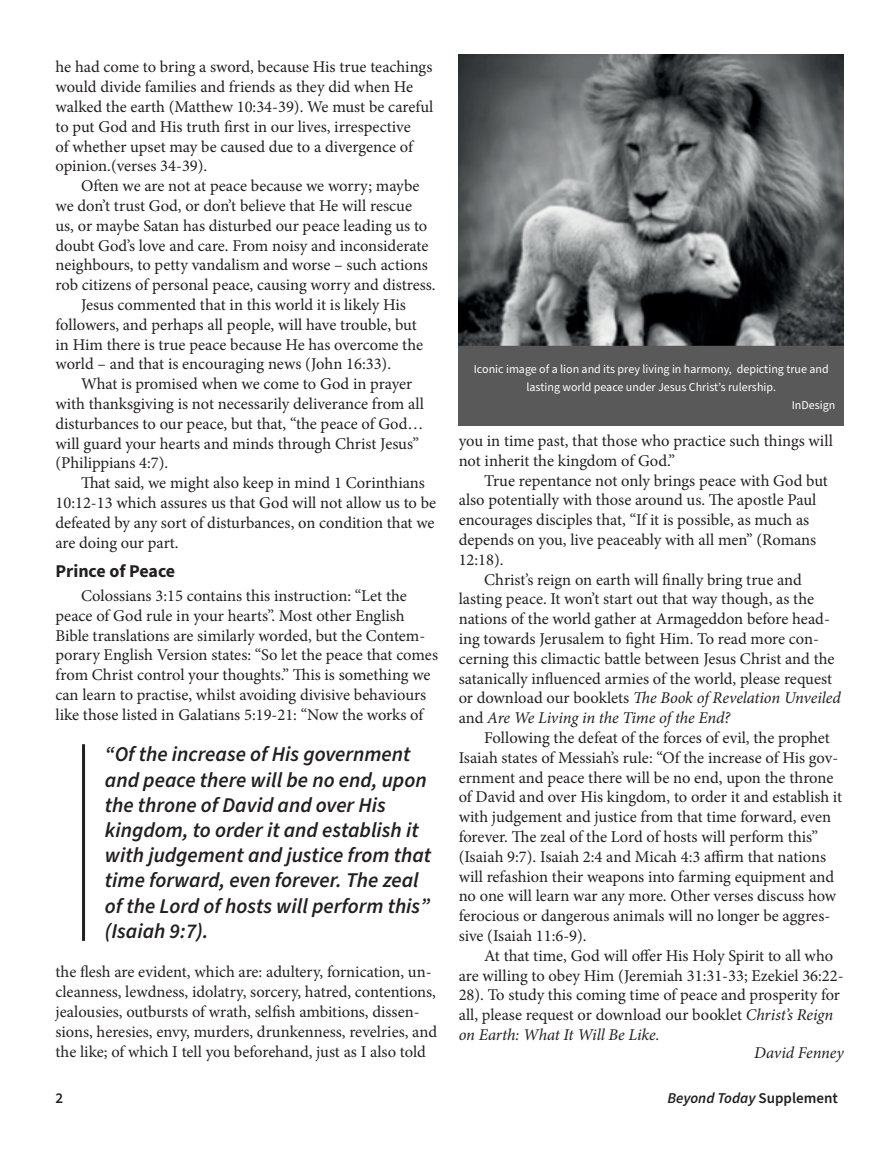
<style>
.page{position:relative;width:893px;height:1161px;background:#fff}
.page>*{position:absolute;margin:0;border:0;box-sizing:border-box;transform-origin:0 0}
.t1{font:italic 600 21px/25.2px "Source Sans Pro";color:#231f20}
.t2{font:700 18px "Source Sans Pro";letter-spacing:-.005em;color:#231f20}
.t3{font:16.5px/19.8px "Minion Pro";color:#231f20}
.t4{font:italic 16.5px "Minion Pro";letter-spacing:-.01em;color:#231f20}
.t5{font:italic 600 15px "Source Sans Pro";color:#231f20}
.t6{font:600 15px "Source Sans Pro";color:#231f20}
.t7{font:12px "Source Sans Pro";color:#fff}
.s1{font-style:normal}
.s2{font-style:italic}
</style>
<div class="page">
<div style="left:459px;top:344px;width:385px;height:81px;background:#5a595a"></div>
<hr style="left:82px;top:744px;width:3px;height:197px;background:#231f20">
<img style="left:459px;top:55px;width:385px;height:290px">
<p class="t3" style="left:56px;top:57px;width:379px">he had come to bring a sword, because His true teachings would divide families and friends as they did when He walked the earth (Matthew 10:34-39). We must be careful to put God and His truth first in our lives, irrespective<br>of whether upset may be caused due to a divergence of opinion.(verses 34-39).</p>
<p class="t3" style="left:81px;top:176px;width:340px">Often we are not at peace because we worry; maybe</p>
<p class="t3" style="left:56px;top:196px;width:358px">we don’t trust God, or don’t believe that He will rescue</p>
<p class="t3" style="left:56px;top:216px;width:373px">us, or maybe Satan has disturbed our peace leading us to</p>
<p class="t3" style="left:56px;top:235px;width:374px">doubt God’s love and care. From noisy and inconsiderate</p>
<p class="t3" style="left:56px;top:255px;width:374px">neighbours, to petty vandalism and worse – such actions</p>
<p class="t3" style="left:56px;top:275px;width:382px">rob citizens of personal peace, causing worry and distress.</p>
<p class="t3" style="left:81px;top:295px;width:326px">Jesus commented that in this world it is likely His</p>
<p class="t3" style="left:56px;top:315px;width:363px">followers, and perhaps all people, will have trouble, but</p>
<p class="t3" style="left:56px;top:334px;width:369px">in Him there is true peace because He has overcome the</p>
<p class="t3" style="left:56px;top:354px;width:337px">world – and that is encouraging news (John 16:33).</p>
<p class="t3" style="left:81px;top:374px;width:333px">What is promised when we come to God in prayer</p>
<p class="t3" style="left:56px;top:394px;width:370px">with thanksgiving is not necessarily deliverance from all</p>
<p class="t3" style="left:56px;top:414px;width:369px">disturbances to our peace, but that, “the peace of God…</p>
<p class="t3" style="left:56px;top:433px;width:365px">will guard your hearts and minds through Christ Jesus”</p>
<p class="t3" style="left:56px;top:453px;width:114px">(Philippians 4:7).</p>
<p class="t3" style="left:81px;top:473px;width:345px">That said, we might also keep in mind 1 Corinthians</p>
<p class="t3" style="left:56px;top:493px;width:382px">10:12-13 which assures us that God will not allow us to be</p>
<p class="t3" style="left:56px;top:513px;width:381px">defeated by any sort of disturbances, on condition that we</p>
<p class="t3" style="left:56px;top:532px;width:125px">are doing our part.</p>
<p class="t2" style="left:56px;top:559px;width:121px">Prince of Peace</p>
<p class="t3" style="left:56px;top:586px;width:384px;text-indent:26px">Colossians 3:15 contains this instruction: “Let the peace of God rule in your hearts”. Most other English Bible translations are similarly worded, but the Contem&shy;porary English Version states: “So let the peace that comes from Christ control your thoughts.” This is something we can learn to practise, whilst avoiding divisive behaviours like those listed in Galatians 5:19-21: “Now the works of</p>
<p class="t1" style="left:105px;top:742px;width:328px">“Of the increase of His government and peace there will be no end, upon the throne of David and over His kingdom, to order it and establish it with judgement and justice from that time forward, even forever. The zeal of the Lord of hosts will perform this” (Isaiah 9:7).</p>
<p class="t3" style="left:56px;top:962px;width:383px">the flesh are evident, which are: adultery, fornication, un&shy;cleanness, lewdness, idolatry, sorcery, hatred, contentions, jealousies, outbursts of wrath, selfish ambitions, dissen&shy;sions, heresies, envy, murders, drunkenness, revelries, and the like; of which I tell you beforehand, just as I also told</p>
<p class="t7" style="left:474px;top:361px;width:356px">Iconic image of a lion and its prey living in harmony, depicting true and</p>
<p class="t7" style="left:526px;top:379px;width:251px">lasting world peace under Jesus Christ’s rulership.</p>
<p class="t7" style="left:792px;top:397px;width:45px">InDesign</p>
<p class="t3" style="left:459px;top:431px;width:376px">you in time past, that those who practice such things will not inherit the kingdom of God.”</p>
<p class="t3" style="left:484px;top:470px;width:345px">True repentance not only brings peace with God but</p>
<p class="t3" style="left:459px;top:490px;width:359px">also potentially with those around us. The apostle Paul</p>
<p class="t3" style="left:459px;top:510px;width:352px">encourages disciples that, “If it is possible, as much as</p>
<p class="t3" style="left:459px;top:530px;width:359px">depends on you, live peaceably with all men” (Romans</p>
<p class="t3" style="left:459px;top:550px;width:46px">12:18).</p>
<p class="t3" style="left:484px;top:569px;width:319px">Christ’s reign on earth will finally bring true and</p>
<p class="t3" style="left:459px;top:589px;width:357px">lasting peace. It won’t start out that way though, as the</p>
<p class="t3" style="left:459px;top:609px;width:373px">nations of the world gather at Armageddon before head-</p>
<p class="t3" style="left:459px;top:629px;width:362px">ing towards Jerusalem to fight Him. To read more con-</p>
<p class="t3" style="left:459px;top:649px;width:377px">cerning this climactic battle between Jesus Christ and the</p>
<p class="t3" style="left:459px;top:668px;width:375px">satanically influenced armies of the world, please request</p>
<p class="t4" style="left:459px;top:687px;width:384px"><span class="s1">or download our booklets</span> The Book of Revelation Unveiled</p>
<p class="t4" style="left:459px;top:707px;width:273px"><span class="s1">and</span> Are We Living in the Time of the End?</p>
<p class="t3" style="left:484px;top:728px;width:347px">Following the defeat of the forces of evil, the prophet</p>
<p class="t3" style="left:459px;top:748px;width:381px">Isaiah states of Messiah’s rule: “Of the increase of His gov-</p>
<p class="t3" style="left:459px;top:767px;width:376px">ernment and peace there will be no end, upon the throne</p>
<p class="t3" style="left:459px;top:787px;width:385px">of David and over His kingdom, to order it and establish it</p>
<p class="t3" style="left:459px;top:807px;width:374px">with judgement and justice from that time forward, even</p>
<p class="t3" style="left:459px;top:827px;width:361px">forever. The zeal of the Lord of hosts will perform this”</p>
<p class="t3" style="left:459px;top:847px;width:369px">(Isaiah 9:7). Isaiah 2:4 and Micah 4:3 affirm that nations</p>
<p class="t3" style="left:459px;top:866px;width:377px">will refashion their weapons into farming equipment and</p>
<p class="t3" style="left:459px;top:886px;width:379px">no one will learn war any more. Other verses discuss how</p>
<p class="t3" style="left:459px;top:906px;width:373px">ferocious or dangerous animals will no longer be aggres-</p>
<p class="t3" style="left:459px;top:926px;width:129px">sive (Isaiah 11:6-9).</p>
<p class="t3" style="left:484px;top:946px;width:351px">At that time, God will offer His Holy Spirit to all who</p>
<p class="t3" style="left:459px;top:965px;width:386px">are willing to obey Him (Jeremiah 31:31-33; Ezekiel 36:22-</p>
<p class="t3" style="left:459px;top:985px;width:383px">28). To study this coming time of peace and prosperity for</p>
<p class="t3" style="left:459px;top:1005px;width:376px">all, please request or download our booklet <span class="s2">Christ’s Reign</span></p>
<p class="t4" style="left:459px;top:1023px;width:202px">on Earth: What It Will Be Like.</p>
<p class="t4" style="left:754px;top:1041px;width:91px">David Fenney</p>
<p class="t6" style="left:56px;top:1088px;width:9px">2</p>
<p class="t5" style="left:668px;top:1088px;width:172px">Beyond Today <span class="s1">Supplement</span></p>
</div>
